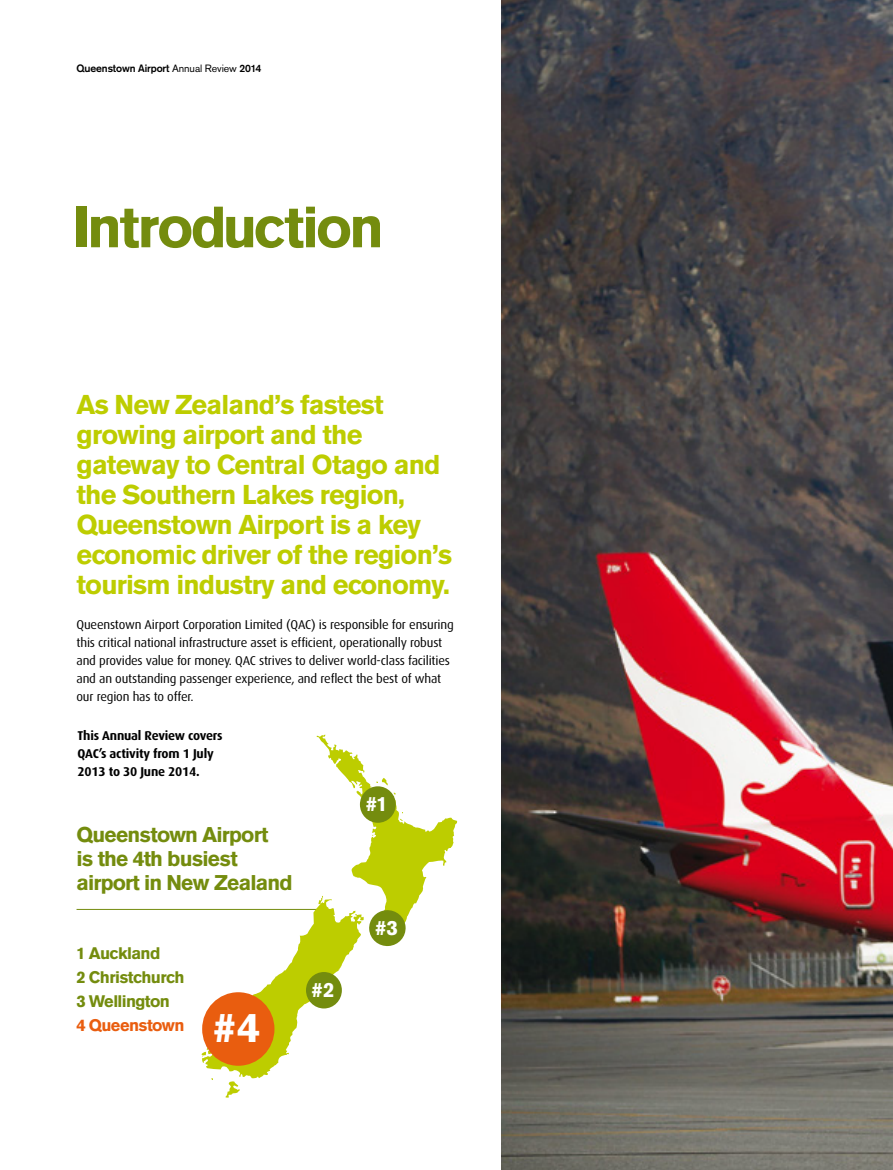
<style>
.page{position:relative;width:893px;height:1170px;background:#fff}
.page>*{position:absolute;margin:0;border:0;box-sizing:border-box;transform-origin:0 0}
.t1{font:900 57px "Akzidenz Grotesk";letter-spacing:-.04em;color:#748c0e}
.t2{font:900 40.95px "Akzidenz Grotesk";color:#fff}
.t3{font:700 27px/30px "Akzidenz Grotesk BE";letter-spacing:-.03em;color:#bdcd00}
.t4{font:900 21px/24px "Akzidenz Grotesk";letter-spacing:-.04em;color:#748c0e}
.t5{font:900 20.25px "Akzidenz Grotesk";color:#fff}
.t6{font:900 16.5px/24px "Akzidenz Grotesk";letter-spacing:-.04em;color:#748c0e}
.t7{font:900 16.5px "Akzidenz Grotesk";letter-spacing:-.04em;color:#e95d0f}
.t8{font:12.75px/18px "Dax";letter-spacing:-.015em;color:#000}
.t9{font:700 12.75px/18px "Dax";letter-spacing:-.015em;color:#000}
.t10{font:700 10.5px "Akzidenz Grotesk";letter-spacing:-.01em;color:#000}
.s1{font-family:"Akzidenz Grotesk BE";font-weight:400}
</style>
<div class="page">
<img style="left:502px;top:0;width:391px;height:1169px">
<hr style="left:77px;top:909px;width:246px;height:1px;background:#748c0e">
<svg style="left:201px;top:734px;width:257px;height:363px"></svg>
<div style="left:202px;top:992px;width:72px;height:73px;background:#e95d0f;border-radius:50%"></div>
<p class="t10" style="left:77px;top:62px;width:186px">Queenstown Airport <span class="s1">Annual Review</span> 2014</p>
<h1 class="t1" style="left:72px;top:193px;width:313px">Introduction</h1>
<h3 class="t3" style="left:77px;top:389px;width:377px">As New Zealand’s fastest growing airport and the gateway to Central Otago and the Southern Lakes region,<br>Queenstown Airport is a key economic driver of the region’s tourism industry and economy.</h3>
<p class="t8" style="left:77px;top:616px;width:379px">Queenstown Airport Corporation Limited (QAC) is responsible for ensuring this critical national infrastructure asset is efficient, operationally robust and provides value for money. QAC strives to deliver world-class facilities and an outstanding passenger experience, and reflect the best of what our region has to offer.</p>
<p class="t9" style="left:77px;top:726px;width:147px">This Annual Review covers<br>QAC’s activity from 1 July<br>2013 to 30 June 2014.</p>
<h3 class="t4" style="left:77px;top:822px;width:218px">Queenstown Airport<br>is the 4th busiest airport in New Zealand</h3>
<p class="t6" style="left:77px;top:941px;width:110px">1 Auckland<br>2 Christchurch<br>3 Wellington</p>
<p class="t7" style="left:77px;top:1015px;width:109px">4 Queenstown</p>
<h2 class="t2" style="left:213px;top:1003px;width:48px">#4</h2>
<h3 class="t5" style="left:312px;top:977px;width:24px">#2</h3>
<h3 class="t5" style="left:366px;top:792px;width:23px">#1</h3>
<h3 class="t5" style="left:375px;top:915px;width:24px">#3</h3>
</div>
